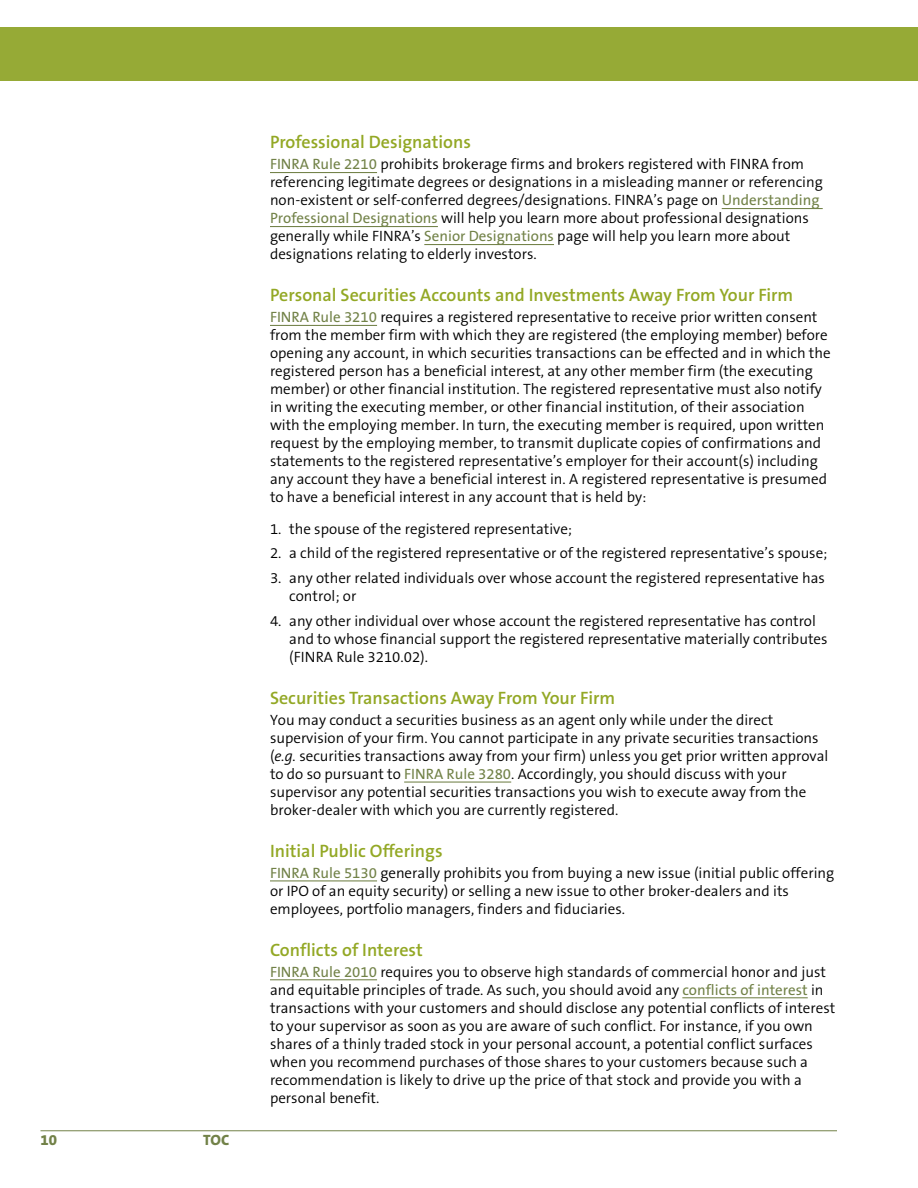
<style>
.page{position:relative;width:918px;height:1188px;background:#fff}
.page>*{position:absolute;margin:0;border:0;box-sizing:border-box;transform-origin:0 0}
.t1{font:600 18px "The Sans B6";color:#93a825}
.t2{font:300 15px/18px "The Sans B4";color:#000}
.t3{font:800 15px "The Sans B8";color:#728248}
.s1{font-family:"The Sans B5 Plain";font-weight:400;color:#728248}
.s2{font-style:italic}
</style>
<div class="page">
<div style="left:0;top:27px;width:918px;height:54px;background:#96aa36"></div>
<hr style="left:40px;top:1130px;width:797px;height:1px;background:#728248">
<hr style="left:270px;top:172px;width:107px;height:1px;background:#728248">
<hr style="left:722px;top:208px;width:101px;height:1px;background:#728248">
<hr style="left:270px;top:226px;width:168px;height:1px;background:#728248">
<hr style="left:424px;top:244px;width:130px;height:1px;background:#728248">
<hr style="left:270px;top:325px;width:107px;height:1px;background:#728248">
<hr style="left:404px;top:782px;width:107px;height:1px;background:#728248">
<hr style="left:270px;top:880px;width:107px;height:1px;background:#728248">
<hr style="left:270px;top:979px;width:107px;height:1px;background:#728248">
<hr style="left:682px;top:997px;width:126px;height:1px;background:#728248">
<p class="t3" style="left:40px;top:1132px;width:18px">10</p>
<p class="t3" style="left:203px;top:1132px;width:28px">TOC</p>
<p class="t1" style="left:270px;top:133px;width:202px">Professional Designations</p>
<p class="t2" style="left:270px;top:156px;width:554px"><span class="s1">FINRA Rule 2210</span> prohibits brokerage firms and brokers registered with FINRA from referencing legitimate degrees or designations in a misleading manner or referencing non-existent or self-conferred degrees/designations. FINRA’s page on <span class="s1">Understanding Professional Designations</span> will help you learn more about professional designations generally while FINRA’s <span class="s1">Senior Designations</span> page will help you learn more about designations relating to elderly investors.</p>
<p class="t1" style="left:270px;top:285px;width:525px">Personal Securities Accounts and Investments Away From Your Firm</p>
<p class="t2" style="left:270px;top:309px;width:562px"><span class="s1">FINRA Rule 3210</span> requires a registered representative to receive prior written consent from the member firm with which they are registered (the employing member) before opening any account, in which securities transactions can be effected and in which the registered person has a beneficial interest, at any other member firm (the executing member) or other financial institution. The registered representative must also notify in writing the executing member, or other financial institution, of their association with the employing member. In turn, the executing member is required, upon written request by the employing member, to transmit duplicate copies of confirmations and statements to the registered representative’s employer for their account(s) including any account they have a beneficial interest in. A registered representative is presumed to have a beneficial interest in any account that is held by:</p>
<p class="t2" style="left:270px;top:520px;width:304px">1. the spouse of the registered representative;</p>
<p class="t2" style="left:270px;top:545px;width:559px">2. a child of the registered representative or of the registered representative’s spouse;</p>
<p class="t2" style="left:289px;top:570px;width:537px;text-indent:-19px">3. any other related individuals over whose account the registered representative has control; or</p>
<p class="t2" style="left:289px;top:612px;width:540px;text-indent:-19px">4. any other individual over whose account the registered representative has control and to whose financial support the registered representative materially contributes (FINRA Rule 3210.02).</p>
<p class="t1" style="left:270px;top:688px;width:347px">Securities Transactions Away From Your Firm</p>
<p class="t2" style="left:270px;top:711px;width:560px">You may conduct a securities business as an agent only while under the direct supervision of your firm. You cannot participate in any private securities transactions (<span class="s2">e.g.</span> securities transactions away from your firm) unless you get prior written approval to do so pursuant to <span class="s1">FINRA Rule 3280</span>. Accordingly, you should discuss with your supervisor any potential securities transactions you wish to execute away from the broker-dealer with which you are currently registered.</p>
<p class="t1" style="left:270px;top:841px;width:174px">Initial Public Offerings</p>
<p class="t2" style="left:270px;top:864px;width:566px"><span class="s1">FINRA Rule 5130</span> generally prohibits you from buying a new issue (initial public offering or IPO of an equity security) or selling a new issue to other broker-dealers and its employees, portfolio managers, finders and fiduciaries.</p>
<p class="t1" style="left:270px;top:940px;width:154px">Conflicts of Interest</p>
<p class="t2" style="left:270px;top:963px;width:567px"><span class="s1">FINRA Rule 2010</span> requires you to observe high standards of commercial honor and just and equitable principles of trade. As such, you should avoid any <span class="s1">conflicts of interest</span> in transactions with your customers and should disclose any potential conflicts of interest to your supervisor as soon as you are aware of such conflict. For instance, if you own shares of a thinly traded stock in your personal account, a potential conflict surfaces when you recommend purchases of those shares to your customers because such a recommendation is likely to drive up the price of that stock and provide you with a personal benefit.</p>
</div>
